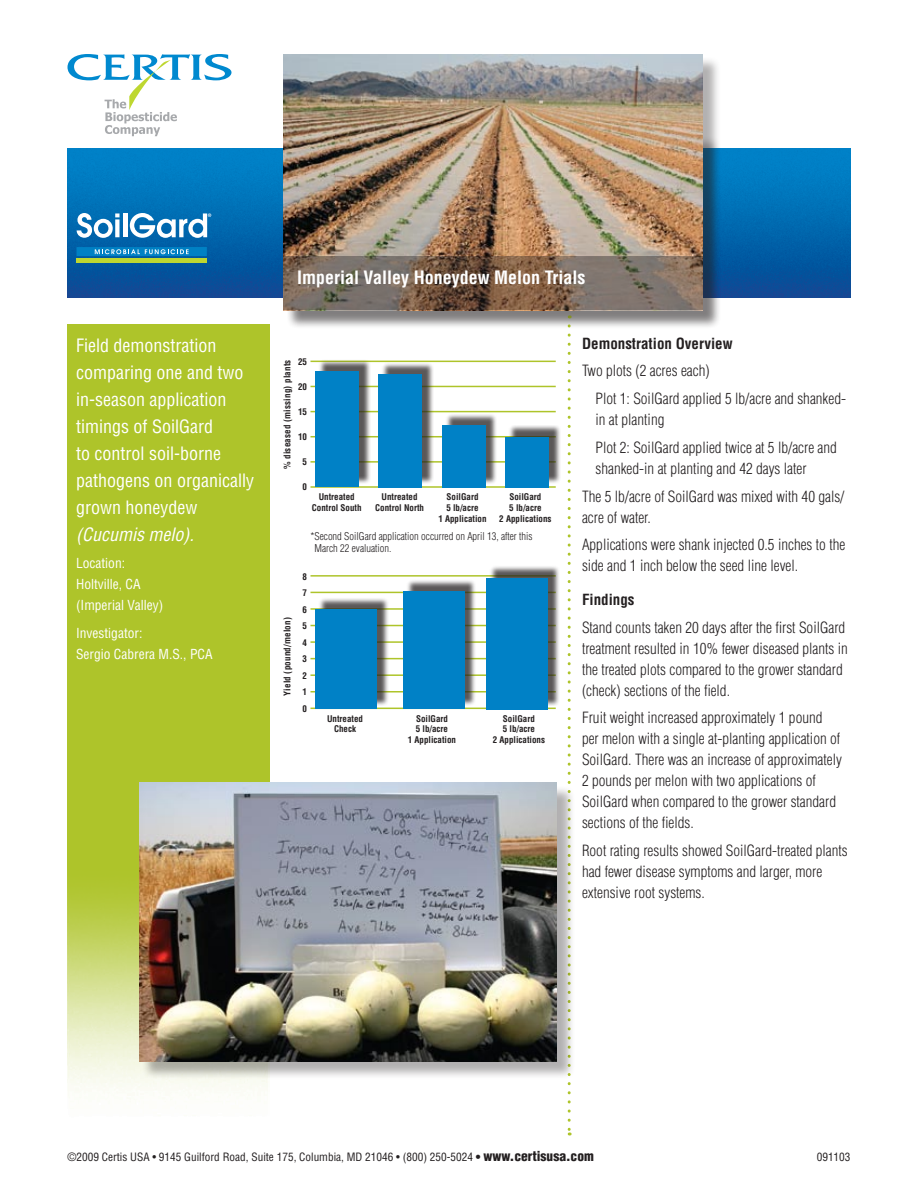
<style>
.page{position:relative;width:918px;height:1188px;background:#fff}
.page>*{position:absolute;margin:0;border:0;box-sizing:border-box;transform-origin:0 0}
.t1{font:condensed 18px/27px "Helvetica";color:#fff}
.t2{font:700 condensed 18px "Helvetica";color:#fff}
.t3{font:italic condensed 18px "Helvetica";color:#fff}
.t4{font:300 condensed 15.15px/21px "Helvetica";color:#231f20}
.t5{font:condensed 15.15px/21px "Helvetica";color:#fff}
.t6{font:700 condensed 15px "Helvetica";color:#231f20}
.t7{font:condensed 13.5px/21px "Helvetica";color:#fff}
.t8{font:condensed 11.25px "Helvetica";color:#231f20}
.t9{font:300 condensed 10.5px/12px "Helvetica";color:#231f20}
.t10{font:700 condensed 9px/10.8px "Helvetica";color:#231f20;text-align:center}
.t11{font:700 condensed 9px "Helvetica";letter-spacing:.02em;color:#231f20}
.s1{font-weight:900}
.s2{font-weight:900;font-size:13.5px}
</style>
<div class="page">
<svg style="left:68px;top:54px;width:164px;height:82px"></svg>
<img style="left:68px;top:149px;width:782px;height:148px">
<svg style="left:568px;top:333px;width:3px;height:802px"></svg>
<div style="left:286px;top:56px;width:436px;height:273px;background:#231f20;opacity:.35"></div>
<img style="left:284px;top:54px;width:419px;height:202px">
<svg style="left:68px;top:324px;width:202px;height:775px;background:#b5c93c"></svg>
<div style="left:141px;top:785px;width:434px;height:295px;background:#231f20;opacity:.35"></div>
<img style="left:139px;top:783px;width:418px;height:278px">
<svg style="left:284px;top:256px;width:419px;height:54px;background:#786557"></svg>
<div style="left:77px;top:247px;width:130px;height:9px;background:#0081c4"></div>
<svg style="left:95px;top:249px;width:94px;height:5px"></svg>
<svg style="left:77px;top:213px;width:43px;height:25px"></svg>
<div style="left:115px;top:219px;width:5px;height:18px;background:#fff"></div>
<hr style="left:123px;top:213px;width:4px;height:24px;background:#fff">
<svg style="left:130px;top:213px;width:81px;height:25px"></svg>
<div style="left:77px;top:258px;width:130px;height:5px;background:#bed730"></div>
<hr style="left:310px;top:361px;width:246px;height:1px;background:#aec42a">
<hr style="left:310px;top:386px;width:246px;height:1px;background:#aec42a">
<hr style="left:310px;top:411px;width:246px;height:1px;background:#aec42a">
<hr style="left:310px;top:436px;width:246px;height:1px;background:#aec42a">
<hr style="left:310px;top:461px;width:246px;height:2px;background:#aec42a">
<hr style="left:310px;top:486px;width:246px;height:2px;background:#aec42a">
<div style="left:318px;top:359px;width:53px;height:125px;background:#231f20;opacity:.75"></div>
<div style="left:315px;top:372px;width:44px;height:115px;background:#0081c6"></div>
<div style="left:382px;top:362px;width:52px;height:122px;background:#231f20;opacity:.75"></div>
<div style="left:379px;top:374px;width:43px;height:113px;background:#0081c6"></div>
<div style="left:445px;top:413px;width:53px;height:72px;background:#231f20;opacity:.75"></div>
<div style="left:442px;top:425px;width:43px;height:62px;background:#0081c6"></div>
<div style="left:508px;top:425px;width:53px;height:60px;background:#231f20;opacity:.75"></div>
<div style="left:505px;top:437px;width:44px;height:50px;background:#0081c6"></div>
<hr style="left:310px;top:575px;width:246px;height:2px;background:#aec42a">
<hr style="left:310px;top:592px;width:246px;height:1px;background:#aec42a">
<hr style="left:310px;top:625px;width:246px;height:1px;background:#aec42a">
<hr style="left:310px;top:608px;width:246px;height:2px;background:#aec42a">
<hr style="left:310px;top:658px;width:246px;height:1px;background:#aec42a">
<hr style="left:310px;top:641px;width:246px;height:2px;background:#aec42a">
<hr style="left:310px;top:691px;width:246px;height:2px;background:#aec42a">
<hr style="left:310px;top:674px;width:246px;height:2px;background:#aec42a">
<hr style="left:310px;top:708px;width:246px;height:1px;background:#aec42a">
<div style="left:318px;top:597px;width:71px;height:109px;background:#231f20;opacity:.75"></div>
<div style="left:315px;top:610px;width:62px;height:99px;background:#0081c6"></div>
<div style="left:406px;top:579px;width:71px;height:128px;background:#231f20;opacity:.75"></div>
<div style="left:403px;top:592px;width:61px;height:117px;background:#0081c6"></div>
<div style="left:489px;top:565px;width:71px;height:141px;background:#231f20;opacity:.75"></div>
<div style="left:486px;top:578px;width:62px;height:131px;background:#0081c6"></div>
<p class="t5" style="left:76px;top:333px;width:179px">MeloCon<sup>®</sup> WG is a new bio&shy;logical nematicide from Certis</p>
<p class="t5" style="left:76px;top:396px;width:53px">infesting</p>
<p class="t1" style="left:76px;top:331px;width:179px">Field demonstration comparing one and two in-season application timings of SoilGard<br>to control soil-borne pathogens on organically grown honeydew</p>
<p class="t3" style="left:76px;top:523px;width:119px">(Cucumis melo).</p>
<p class="t7" style="left:76px;top:553px;width:89px">Location:<br>Holtville, CA (Imperial Valley)</p>
<p class="t7" style="left:76px;top:622px;width:138px">Investigator:<br>Sergio Cabrera M.S., PCA</p>
<p class="t2" style="left:297px;top:266px;width:290px">Imperial Valley Honeydew Melon Trials</p>
<p class="t10" style="left:298px;top:356px;width:10px">25</p>
<p class="t10" style="left:298px;top:381px;width:10px">20</p>
<p class="t10" style="left:298px;top:406px;width:10px">15</p>
<p class="t10" style="left:298px;top:431px;width:10px">10</p>
<p class="t10" style="left:303px;top:456px;width:6px">5</p>
<p class="t10" style="left:303px;top:481px;width:6px">0</p>
<p class="t11" style="left:282px;top:469px;width:111px;rotate:-90deg">% diseased (missing) plants</p>
<p class="t10" style="left:312px;top:492px;width:51px">Untreated<br>Control South</p>
<p class="t10" style="left:375px;top:492px;width:50px">Untreated<br>Control North</p>
<p class="t10" style="left:438px;top:492px;width:50px">SoilGard<br>5 lb/acre<br>1 Application</p>
<p class="t10" style="left:499px;top:492px;width:54px">SoilGard<br>5 lb/acre<br>2 Applications</p>
<p class="t11" style="left:282px;top:696px;width:80px;rotate:-90deg">Yield (pound/melon)</p>
<p class="t9" style="left:315px;top:531px;width:220px;text-indent:-4px">*Second SoilGard application occurred on April 13, after this<br>March 22 evaluation.</p>
<p class="t10" style="left:303px;top:568px;width:6px;line-height:16.5px;text-align:justify">8<br>7<br>6<br>5<br>4<br>3<br>2<br>1<br>0</p>
<p class="t10" style="left:327px;top:713px;width:37px">Untreated<br>Check</p>
<p class="t10" style="left:408px;top:713px;width:50px">SoilGard<br>5 lb/acre<br>1 Application</p>
<p class="t10" style="left:493px;top:713px;width:54px">SoilGard<br>5 lb/acre<br>2 Applications</p>
<p class="t6" style="left:582px;top:334px;width:152px">Demonstration Overview</p>
<p class="t4" style="left:596px;top:357px;width:252px;line-height:27.8px;text-indent:-13px">Two plots (2 acres each)<br>Plot 1: SoilGard applied 5 lb/acre and shanked-</p>
<p class="t4" style="left:596px;top:406px;width:243px;line-height:27.8px">in at planting<br>Plot 2: SoilGard applied twice at 5 lb/acre and</p>
<p class="t4" style="left:582px;top:454px;width:264px;line-height:27.8px;text-indent:13px">shanked-in at planting and 42 days later<br>The 5 lb/acre of SoilGard was mixed with 40 gals/</p>
<p class="t4" style="left:582px;top:503px;width:265px;line-height:27.8px">acre of water.<br>Applications were shank injected 0.5 inches to the</p>
<p class="t4" style="left:582px;top:555px;width:218px">side and 1 inch below the seed line level.</p>
<p class="t6" style="left:582px;top:590px;width:54px">Findings</p>
<p class="t4" style="left:582px;top:617px;width:267px">Stand counts taken 20 days after the first SoilGard treatment resulted in 10% fewer diseased plants in the treated plots compared to the grower standard (check) sections of the field.</p>
<p class="t4" style="left:582px;top:707px;width:262px">Fruit weight increased approximately 1 pound per melon with a single at-planting application of SoilGard. There was an increase of approximately 2 pounds per melon with two applications of SoilGard when compared to the grower standard sections of the fields.</p>
<p class="t4" style="left:582px;top:840px;width:267px">Root rating results showed SoilGard-treated plants had fewer disease symptoms and larger, more extensive root systems.</p>
<p class="t8" style="left:68px;top:1150px;width:528px">©2009 Certis USA • 9145 Guilford Road, Suite 175, Columbia, MD 21046 • (800) 250-5024 <span class="s1">•</span> <span class="s2">www.certisusa.com</span></p>
<p class="t8" style="left:817px;top:1150px;width:35px">091103</p>
</div>
